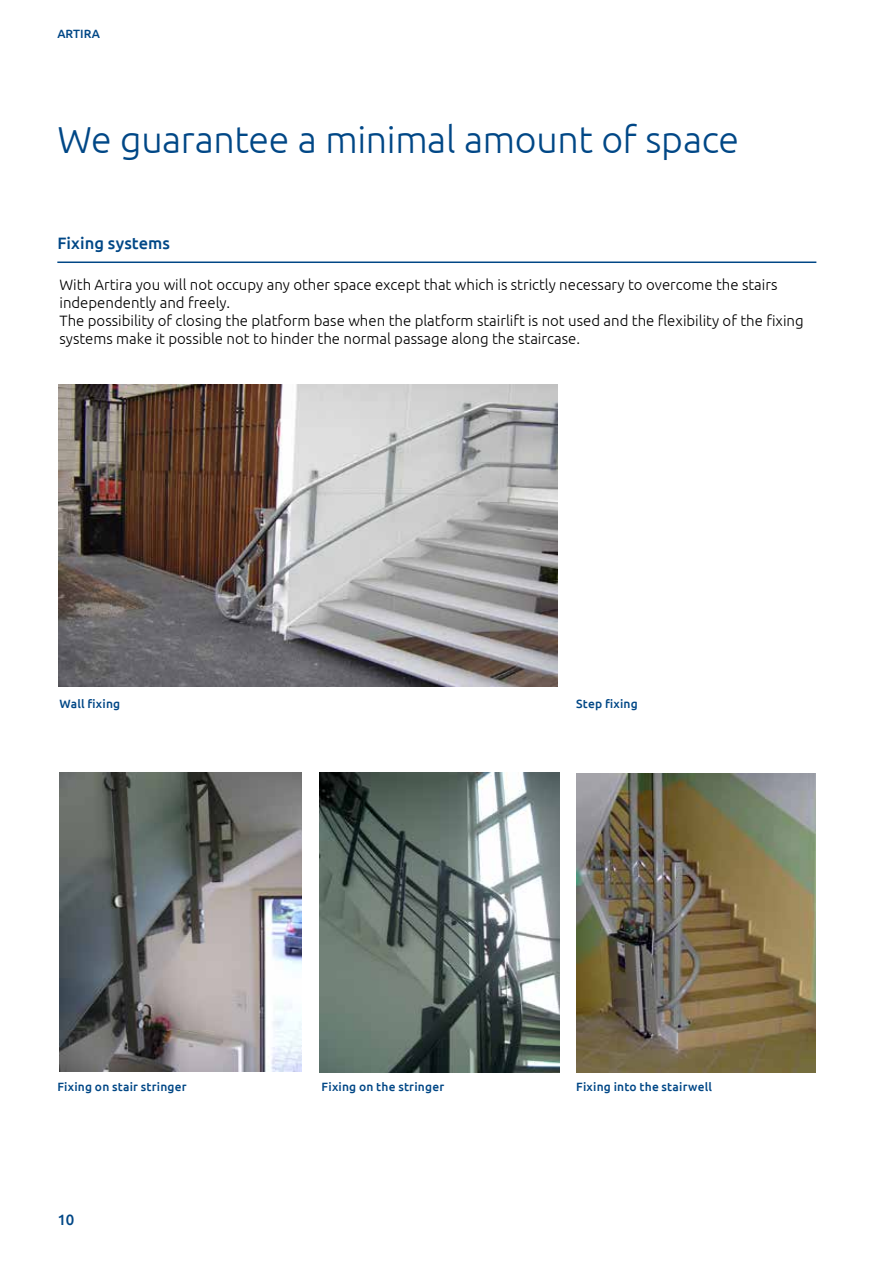
<style>
.page{position:relative;width:893px;height:1263px;background:#fff}
.page>*{position:absolute;margin:0;border:0;box-sizing:border-box;transform-origin:0 0}
.t1{font:300 37.5px "Ubuntu";letter-spacing:-.01em;color:#004786}
.t2{font:500 16.5px "Ubuntu";letter-spacing:.005em;color:#004786}
.t3{font:300 15px/18px "Ubuntu";color:#000}
.t4{font:500 15px "Ubuntu";color:#004786}
.t5{font:500 12px "Ubuntu";letter-spacing:.015em;color:#004786}
</style>
<div class="page">
<img style="left:58px;top:384px;width:499px;height:302px">
<img style="left:59px;top:772px;width:243px;height:299px">
<img style="left:319px;top:772px;width:240px;height:300px">
<img style="left:576px;top:773px;width:239px;height:299px">
<hr style="left:57px;top:261px;width:759px;height:2px;background:#004786">
<p class="t5" style="left:57px;top:26px;width:44px">ARTIRA</p>
<h1 class="t1" style="left:57px;top:117px;width:683px">We guarantee a minimal amount of space</h1>
<p class="t2" style="left:57px;top:232px;width:114px">Fixing systems</p>
<p class="t3" style="left:59px;top:275px;width:746px">With Artira you will not occupy any other space except that which is strictly necessary to overcome the stairs independently and freely.<br>The possibility of closing the platform base when the platform stairlift is not used and the flexibility of the fixing systems make it possible not to hinder the normal passage along the staircase.</p>
<p class="t5" style="left:59px;top:696px;width:62px">Wall fixing</p>
<p class="t5" style="left:576px;top:696px;width:63px">Step fixing</p>
<p class="t5" style="left:57px;top:1079px;width:131px">Fixing on stair stringer</p>
<p class="t5" style="left:322px;top:1079px;width:124px">Fixing on the stringer</p>
<p class="t5" style="left:576px;top:1079px;width:137px">Fixing into the stairwell</p>
<p class="t4" style="left:57px;top:1210px;width:19px">10</p>
</div>
